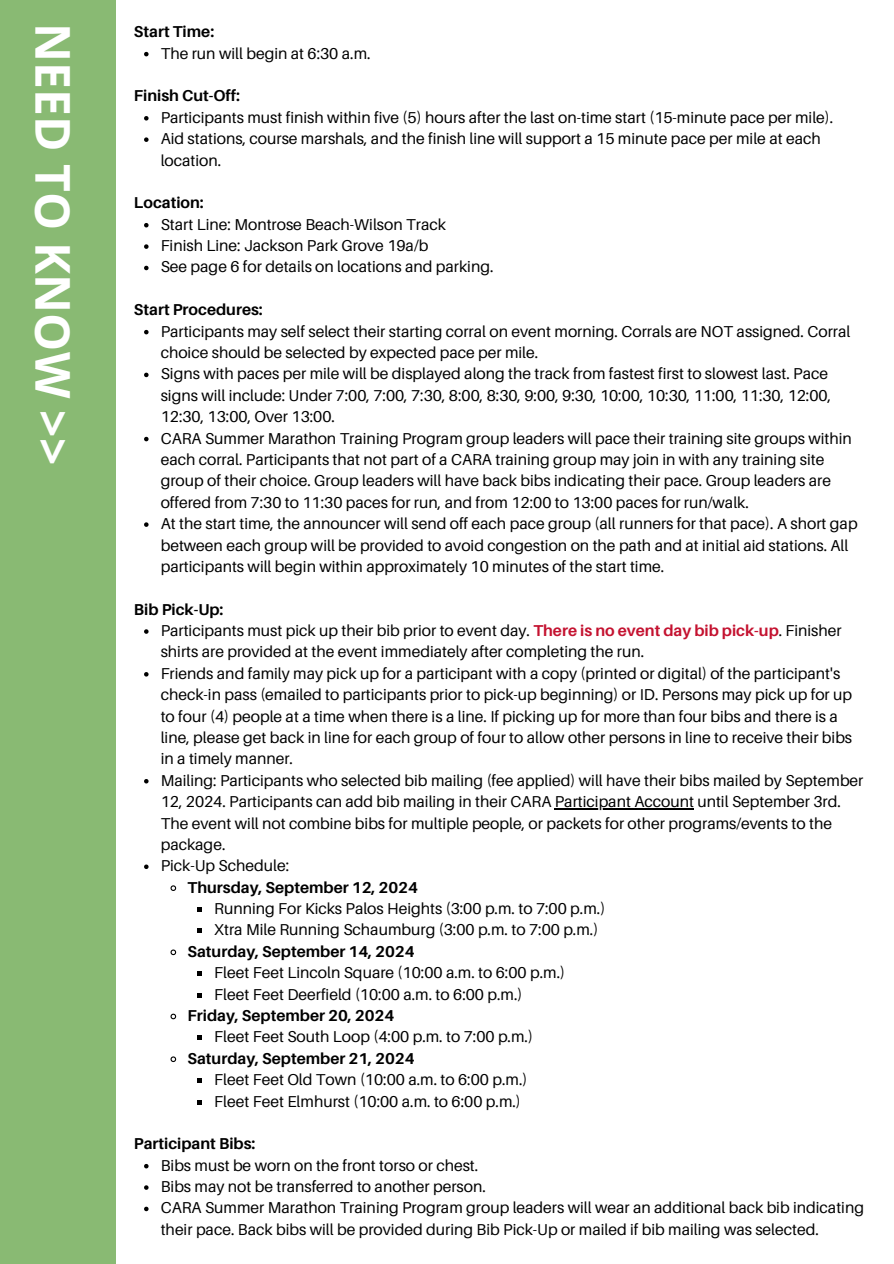
<style>
.page{position:relative;width:894px;height:1264px;background:#fff}
.page>*{position:absolute;margin:0;border:0;box-sizing:border-box;transform-origin:0 0}
.t1{font:700 48px "Open Sans";color:#fff}
.t2{font:15.75px/21.3px "Aileron";color:#000}
.t3{font:700 15.75px "Aileron";color:#000}
.s1{font-weight:700;color:#c41230}
</style>
<div class="page">
<div style="left:0;top:0;width:115px;height:1263px;background:#89ba73"></div>
<svg style="left:144px;top:52px;width:4px;height:4px"></svg>
<svg style="left:144px;top:116px;width:4px;height:4px"></svg>
<svg style="left:144px;top:137px;width:4px;height:5px"></svg>
<svg style="left:144px;top:223px;width:4px;height:4px"></svg>
<svg style="left:144px;top:244px;width:4px;height:5px"></svg>
<svg style="left:144px;top:266px;width:4px;height:4px"></svg>
<svg style="left:144px;top:330px;width:4px;height:4px"></svg>
<svg style="left:144px;top:372px;width:4px;height:5px"></svg>
<svg style="left:144px;top:437px;width:4px;height:4px"></svg>
<svg style="left:144px;top:522px;width:4px;height:5px"></svg>
<svg style="left:144px;top:629px;width:4px;height:4px"></svg>
<svg style="left:144px;top:672px;width:4px;height:4px"></svg>
<svg style="left:144px;top:779px;width:4px;height:4px"></svg>
<hr style="left:554px;top:808px;width:139px;height:1px;background:#000">
<svg style="left:144px;top:864px;width:4px;height:5px"></svg>
<svg style="left:170px;top:885px;width:7px;height:6px"></svg>
<svg style="left:197px;top:907px;width:4px;height:4px"></svg>
<svg style="left:197px;top:928px;width:4px;height:5px"></svg>
<svg style="left:170px;top:949px;width:7px;height:7px"></svg>
<svg style="left:197px;top:971px;width:4px;height:4px"></svg>
<svg style="left:197px;top:993px;width:4px;height:4px"></svg>
<svg style="left:170px;top:1013px;width:7px;height:7px"></svg>
<svg style="left:197px;top:1035px;width:4px;height:5px"></svg>
<svg style="left:170px;top:1056px;width:7px;height:6px"></svg>
<svg style="left:197px;top:1078px;width:4px;height:4px"></svg>
<svg style="left:197px;top:1100px;width:4px;height:4px"></svg>
<svg style="left:144px;top:1163px;width:4px;height:5px"></svg>
<svg style="left:144px;top:1185px;width:4px;height:4px"></svg>
<svg style="left:144px;top:1206px;width:4px;height:5px"></svg>
<p class="t1" style="left:87px;top:23px;width:443px;rotate:90deg">NEED TO KNOW &gt;&gt;</p>
<p class="t3" style="left:134px;top:22px;width:82px">Start Time:</p>
<h1 class="t2" style="left:161px;top:42px;width:211px">The run will begin at 6:30 a.m.</h1>
<h2 class="t3" style="left:134px;top:86px;width:108px">Finish Cut-Off:</h2>
<p class="t2" style="left:161px;top:106px;width:674px">Participants must finish within five (5) hours after the last on-time start (15-minute pace per mile).</p>
<h2 class="t2" style="left:161px;top:128px;width:661px">Aid stations, course marshals, and the finish line will support a 15 minute pace per mile at each location.</h2>
<p class="t3" style="left:134px;top:193px;width:71px">Location:</p>
<p class="t2" style="left:161px;top:213px;width:286px">Start Line: Montrose Beach-Wilson Track</p>
<h2 class="t2" style="left:161px;top:235px;width:269px">Finish Line: Jackson Park Grove 19a/b</h2>
<p class="t2" style="left:161px;top:256px;width:334px">See page 6 for details on locations and parking.</p>
<p class="t3" style="left:134px;top:300px;width:130px">Start Procedures:</p>
<p class="t2" style="left:161px;top:320px;width:691px">Participants may self select their starting corral on event morning. Corrals are NOT assigned. Corral choice should be selected by expected pace per mile.</p>
<h2 class="t2" style="left:161px;top:363px;width:671px">Signs with paces per mile will be displayed along the track from fastest first to slowest last. Pace signs will include: Under 7:00, 7:00, 7:30, 8:00, 8:30, 9:00, 9:30, 10:00, 10:30, 11:00, 11:30, 12:00,<br>12:30, 13:00, Over 13:00.</h2>
<p class="t2" style="left:161px;top:427px;width:692px">CARA Summer Marathon Training Program group leaders will pace their training site groups within each corral. Participants that not part of a CARA training group may join in with any training site group of their choice. Group leaders will have back bibs indicating their pace. Group leaders are offered from 7:30 to 11:30 paces for run, and from 12:00 to 13:00 paces for run/walk.</p>
<p class="t2" style="left:161px;top:512px;width:698px">At the start time, the announcer will send off each pace group (all runners for that pace). A short gap between each group will be provided to avoid congestion on the path and at initial aid stations. All participants will begin within approximately 10 minutes of the start time.</p>
<p class="t3" style="left:134px;top:599px;width:91px">Bib Pick-Up:</p>
<p class="t2" style="left:161px;top:619px;width:682px">Participants must pick up their bib prior to event day. <span class="s1">There is no event day bib pick-up</span>. Finisher shirts are provided at the event immediately after completing the run.</p>
<h2 class="t2" style="left:161px;top:662px;width:692px">Friends and family may pick up for a participant with a copy (printed or digital) of the participant's check-in pass (emailed to participants prior to pick-up beginning) or ID. Persons may pick up for up to four (4) people at a time when there is a line. If picking up for more than four bibs and there is a line, please get back in line for each group of four to allow other persons in line to receive their bibs in a timely manner.</h2>
<p class="t2" style="left:161px;top:769px;width:704px">Mailing: Participants who selected bib mailing (fee applied) will have their bibs mailed by September<br>12, 2024. Participants can add bib mailing in their CARA Participant Account until September 3rd.</p>
<p class="t2" style="left:161px;top:812px;width:672px">The event will not combine bibs for multiple people, or packets for other programs/events to the package.<br>Pick-Up Schedule:</p>
<p class="t3" style="left:187px;top:877px;width:232px">Thursday, September 12, 2024</p>
<p class="t2" style="left:214px;top:897px;width:392px">Running For Kicks Palos Heights (3:00 p.m. to 7:00 p.m.)</p>
<p class="t2" style="left:214px;top:919px;width:385px">Xtra Mile Running Schaumburg (3:00 p.m. to 7:00 p.m.)</p>
<p class="t3" style="left:187px;top:941px;width:228px">Saturday, September 14, 2024</p>
<p class="t2" style="left:214px;top:961px;width:352px">Fleet Feet Lincoln Square (10:00 a.m. to 6:00 p.m.)</p>
<p class="t2" style="left:214px;top:983px;width:309px">Fleet Feet Deerfield (10:00 a.m. to 6:00 p.m.)</p>
<p class="t3" style="left:187px;top:1005px;width:208px">Friday, September 20, 2024</p>
<p class="t2" style="left:214px;top:1025px;width:320px">Fleet Feet South Loop (4:00 p.m. to 7:00 p.m.)</p>
<p class="t3" style="left:187px;top:1048px;width:228px">Saturday, September 21, 2024</p>
<p class="t2" style="left:214px;top:1068px;width:314px">Fleet Feet Old Town (10:00 a.m. to 6:00 p.m.)</p>
<p class="t2" style="left:214px;top:1090px;width:308px">Fleet Feet Elmhurst (10:00 a.m. to 6:00 p.m.)</p>
<p class="t3" style="left:134px;top:1133px;width:123px">Participant Bibs:</p>
<p class="t2" style="left:161px;top:1154px;width:319px">Bibs must be worn on the front torso or chest.</p>
<h2 class="t2" style="left:161px;top:1175px;width:326px">Bibs may not be transferred to another person.</h2>
<p class="t2" style="left:161px;top:1196px;width:704px">CARA Summer Marathon Training Program group leaders will wear an additional back bib indicating their pace. Back bibs will be provided during Bib Pick-Up or mailed if bib mailing was selected.</p>
</div>
